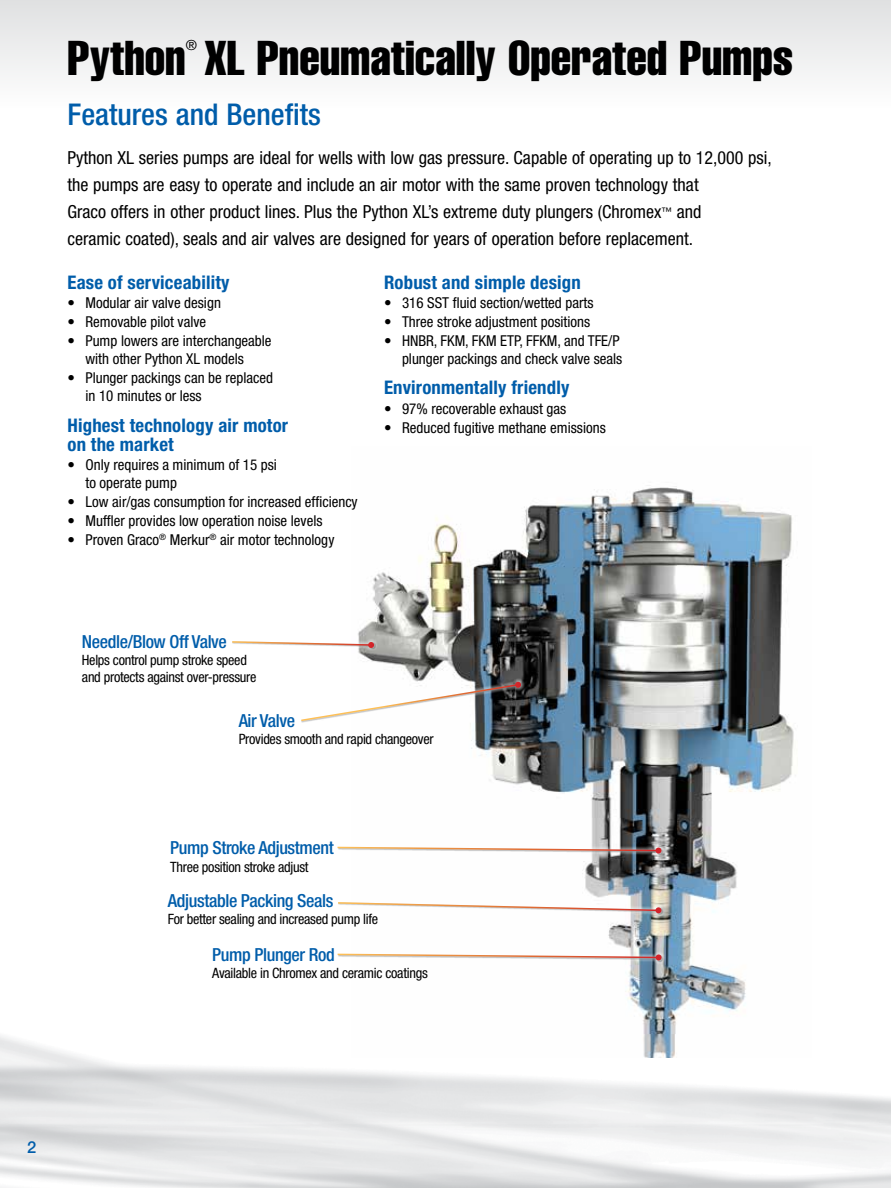
<style>
.page{position:relative;width:891px;height:1188px;background:#fff}
.page>*{position:absolute;margin:0;border:0;box-sizing:border-box;transform-origin:0 0}
.t1{font:48px "Helvetica LT Std Comp";color:#000}
.t2{font:500 condensed 30px "Helvetica Neue LT Std";color:#005daa}
.t3{font:700 condensed 18.75px/19.5px "Helvetica Neue LT Std";letter-spacing:.01em;color:#005daa}
.t4{font:condensed 18px/27px "Helvetica Neue LT Std";color:#000}
.t5{font:500 condensed 18px "Helvetica Neue LT Std";letter-spacing:-.02em;color:#005daa}
.t6{font:500 16.5px "Helvetica Neue LT Std";color:#005daa}
.t7{font:condensed 15px/18px "Helvetica Neue LT Std";color:#000}
.t8{font:condensed 14.25px/17.1px "Helvetica Neue LT Std";letter-spacing:-.02em;color:#000}
.t9{font:13.95px "Helvetica Neue LT Std";color:#000}
</style>
<div class="page">
<div style="left:0;top:0;width:891px;height:108px;background:linear-gradient(to bottom,#dfe0e1,#fefefe)"></div>
<img style="left:358px;top:486px;width:436px;height:572px">
<svg style="left:358px;top:638px;width:19px;height:13px"></svg>
<svg style="left:232px;top:640px;width:142px;height:8px"></svg>
<svg style="left:302px;top:678px;width:223px;height:46px"></svg>
<svg style="left:301px;top:682px;width:220px;height:40px"></svg>
<svg style="left:358px;top:843px;width:307px;height:14px"></svg>
<svg style="left:337px;top:846px;width:325px;height:8px"></svg>
<div style="left:334px;top:950px;width:331px;height:14px;background:#fff"></div>
<svg style="left:337px;top:953px;width:325px;height:7px"></svg>
<div style="left:335px;top:899px;width:330px;height:18px;background:#fff"></div>
<svg style="left:338px;top:901px;width:324px;height:12px"></svg>
<h1 class="t1" style="left:68px;top:27px;width:727px">Python XL Pneumatically Operated Pumps</h1>
<p class="t9" style="left:186px;top:37px;width:13px">®</p>
<h2 class="t2" style="left:68px;top:96px;width:255px">Features and Benefits</h2>
<p class="t4" style="left:68px;top:144px;width:706px">Python XL series pumps are ideal for wells with low gas pressure. Capable of operating up to 12,000 psi, the pumps are easy to operate and include an air motor with the same proven technology that<br>Graco offers in other product lines. Plus the Python XL’s extreme duty plungers (Chromex<sup>™</sup> and<br>ceramic coated), seals and air valves are designed for years of operation before replacement.</p>
<p class="t3" style="left:68px;top:272px;width:164px">Ease of serviceability</p>
<p class="t7" style="left:68px;top:294px;width:155px">• Modular air valve design</p>
<p class="t7" style="left:68px;top:313px;width:140px">• Removable pilot valve</p>
<p class="t7" style="left:86px;top:332px;width:188px;text-indent:-18px">• Pump lowers are interchangeable with other Python XL models</p>
<p class="t7" style="left:86px;top:369px;width:189px;text-indent:-18px">• Plunger packings can be replaced in 10 minutes or less</p>
<p class="t3" style="left:68px;top:415px;width:222px">Highest technology air motor on the market</p>
<p class="t7" style="left:86px;top:456px;width:193px;text-indent:-18px">• Only requires a minimum of 15 psi to operate pump</p>
<p class="t7" style="left:68px;top:493px;width:292px">• Low air/gas consumption for increased efficiency</p>
<p class="t7" style="left:68px;top:512px;width:257px">• Muffler provides low operation noise levels</p>
<p class="t7" style="left:68px;top:531px;width:268px">• Proven Graco<sup>®</sup> Merkur<sup>®</sup> air motor technology</p>
<p class="t3" style="left:384px;top:272px;width:198px">Robust and simple design</p>
<p class="t7" style="left:384px;top:294px;width:211px">• 316 SST fluid section/wetted parts</p>
<p class="t7" style="left:384px;top:313px;width:208px">• Three stroke adjustment positions</p>
<p class="t7" style="left:384px;top:332px;width:240px;text-align:right">• HNBR, FKM, FKM ETP, FFKM, and TFE/P plunger packings and check valve seals</p>
<p class="t3" style="left:384px;top:378px;width:187px">Environmentally friendly</p>
<p class="t7" style="left:384px;top:399px;width:184px">• 97% recoverable exhaust gas</p>
<p class="t7" style="left:384px;top:418px;width:223px">• Reduced fugitive methane emissions</p>
<p class="t5" style="left:82px;top:631px;width:146px">Needle/Blow Off Valve</p>
<p class="t8" style="left:82px;top:651px;width:176px">Helps control pump stroke speed and protects against over-pressure</p>
<p class="t5" style="left:239px;top:710px;width:58px">Air Valve</p>
<p class="t8" style="left:239px;top:730px;width:197px">Provides smooth and rapid changeover</p>
<p class="t5" style="left:170px;top:837px;width:165px">Pump Stroke Adjustment</p>
<p class="t8" style="left:170px;top:858px;width:140px">Three position stroke adjust</p>
<p class="t5" style="left:168px;top:890px;width:167px">Adjustable Packing Seals</p>
<p class="t8" style="left:168px;top:910px;width:212px">For better sealing and increased pump life</p>
<p class="t5" style="left:212px;top:944px;width:124px">Pump Plunger Rod</p>
<p class="t8" style="left:212px;top:964px;width:217px">Available in Chromex and ceramic coatings</p>
<p class="t6" style="left:27px;top:1137px;width:11px">2</p>
</div>
